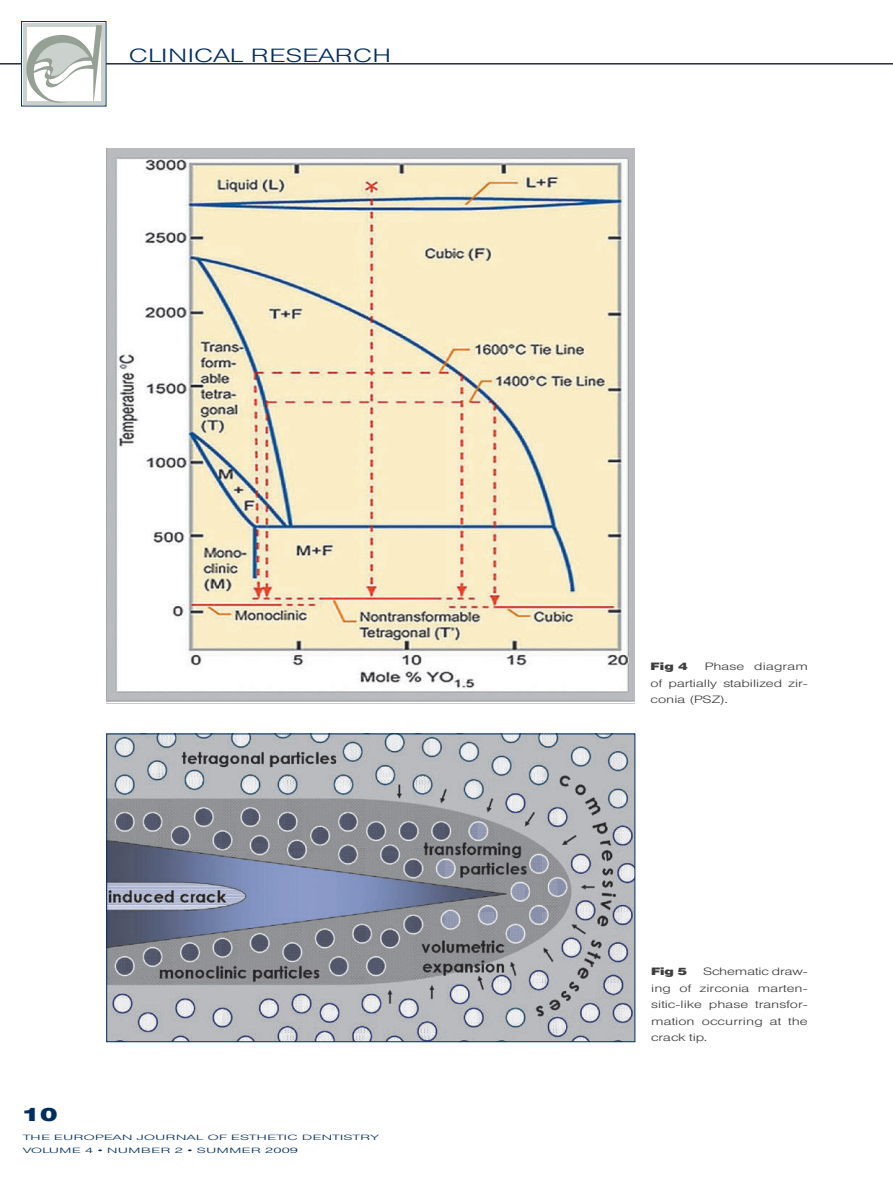
<style>
.page{position:relative;width:893px;height:1191px;background:#fff}
.page>*{position:absolute;margin:0;border:0;box-sizing:border-box;transform-origin:0 0}
.t1{font:300 18.9px "Helvetica BQ";letter-spacing:.025em;color:#002e5e;scale:1.43 1}
.t2{font:900 18.9px "Helvetica BQ";color:#002e5e;scale:1.43 1}
.t3{font:300 10.5px/16.5px "Helvetica BQ";letter-spacing:.005em;color:#3e3e3f;text-align:justify;scale:1.43 1}
.t4{font:900 10.5px "Helvetica BQ";letter-spacing:.005em;color:#3e3e3f;scale:1.43 1}
.t5{font:300 7.5px/12.8px "Helvetica BQ";letter-spacing:.025em;color:#002e5e;scale:2 1}
</style>
<div class="page">
<hr style="left:0;top:63px;width:893px;height:1px;background:#231f20">
<div style="left:21px;top:21px;width:85px;height:85px;border:1px solid #002e5e"></div>
<div style="left:23px;top:23px;width:82px;height:82px;background:#cbd2cd"></div>
<svg style="left:26px;top:25px;width:76px;height:78px"></svg>
<img style="left:106px;top:149px;width:529px;height:553px">
<img style="left:108px;top:735px;width:525px;height:305px">
<div style="left:106px;top:733px;width:529px;height:309px;border:1px solid #002e5e"></div>
<svg style="left:668px;top:63px;width:172px;height:2px"></svg>
<h1 class="t1" style="left:129px;top:49px;width:184px">CLINICAL RESEARCH</h1>
<h1 class="t2" style="left:22px;top:1107px;width:26px">10</h1>
<p class="t5" style="left:23px;top:1131px;width:180px">THE EUROPEAN JOURNAL OF ESTHETIC DENTISTRY<br>VOLUME 4 • NUMBER 2 • SUMMER 2009</p>
<p class="t4" style="left:651px;top:663px;width:28px">Fig 4</p>
<p class="t3" style="left:651px;top:659px;width:112px;text-indent:54px">Phase diagram of partially stabilized zir&shy;conia (PSZ).</p>
<p class="t4" style="left:651px;top:967px;width:27px">Fig 5</p>
<p class="t3" style="left:651px;top:964px;width:111px;text-indent:52px">Schematic draw&shy;ing of zirconia marten&shy;sitic-like phase transfor&shy;mation occurring at the crack tip.</p>
</div>
